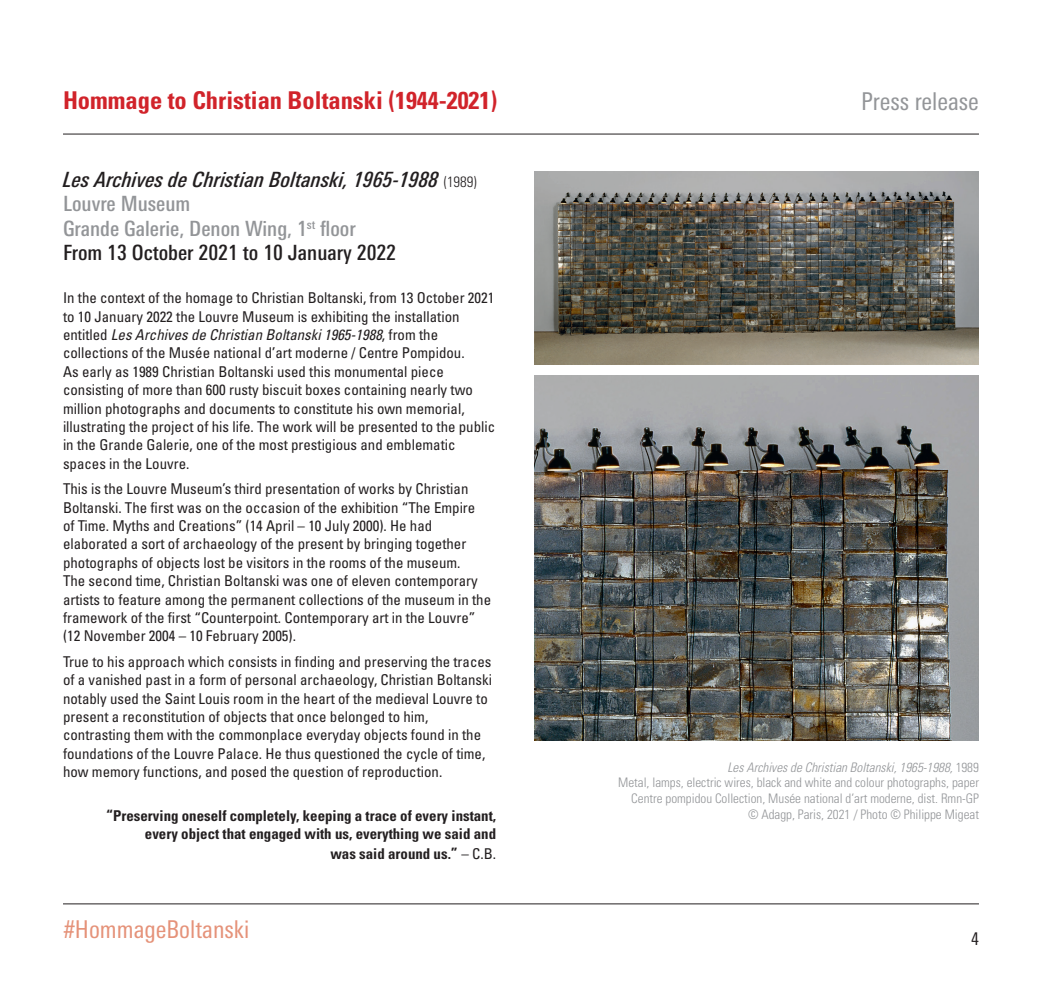
<style>
.page{position:relative;width:1042px;height:993px;background:#fff}
.page>*{position:absolute;margin:0;border:0;box-sizing:border-box;transform-origin:0 0}
.info_bold{font:700 condensed 24.5px "Univers LT Std";color:#d1232a}
.info_bold-2{font:condensed 24.5px "Univers Next Pro";color:#e59279}
.info_bold-3{font:condensed 24.5px "Univers Next Pro";color:#939598}
.info_bold-4{font:500 condensed 21px/24.5px "Univers Next Pro";color:#231f20}
.info_bold-5{font:italic 500 condensed 21px/24.5px "Univers Next Pro";color:#231f20}
.t1{font:condensed 17.5px "Univers Next Pro";color:#231f20}
.info_bold-6{font:condensed 14.88px/18.4px "Univers LT Std";color:#231f20}
.info_bold-7{font:700 condensed 14.88px/18.9px "Univers LT Std";color:#231f20;text-align:right}
.info_bold-8{font:300 condensed 13.12px/15.8px "Univers LT Std";color:#939598;text-align:right}
.info_bold-9{font:italic 300 condensed 13.12px "Univers LT Std";color:#939598}
.s1{font-family:"Univers LT Std";font-weight:300;font-style:normal;font-size:14.88px}
.s2{font-style:normal;color:#939598}
.s3{color:#939598}
.s4{font-style:italic}
.s5{font-size:15.75px}
.s6{font-weight:400}
.s7{font-style:normal}
</style>
<div class="page">
<hr style="left:63px;top:134px;width:916px;height:1px;background:#231f20">
<hr style="left:63px;top:903px;width:916px;height:1px;background:#231f20">
<img style="left:534px;top:171px;width:445px;height:193px">
<img style="left:534px;top:375px;width:445px;height:365px">
<p class="info_bold" style="left:63px;top:86px;width:436px">Hommage to Christian Boltanski (1944-2021)</p>
<p class="info_bold-5" style="left:63px;top:167px;width:415px">Les Archives de Christian Boltanski, 1965-1988 <span class="s1">(1989)<br></span><span class="s2">Louvre Museum</span></p>
<p class="info_bold-4" style="left:63px;top:216px;width:335px"><span class="s3">Grande Galerie, Denon Wing, 1</span><sup>st</sup> <span class="s3">floor<br></span>From 13 October 2021 to 10 January 2022</p>
<p class="info_bold-6" style="left:63px;top:288px;width:434px">In the context of the homage to Christian Boltanski, from 13 October 2021 to 10 January 2022 the Louvre Museum is exhibiting the installation entitled <span class="s4">Les Archives de Christian Boltanski 1965-1988</span>, from the collections of the Musée national d’art moderne / Centre Pompidou.<br>As early as 1989 Christian Boltanski used this monumental piece consisting of more than 600 rusty biscuit boxes containing nearly two million photographs and documents to constitute his own memorial, illustrating the project of his life. The work will be presented to the public in the Grande Galerie, one of the most prestigious and emblematic spaces in the Louvre.</p>
<p class="info_bold-6" style="left:63px;top:479px;width:429px">This is the Louvre Museum’s third presentation of works by Christian Boltanski. The first was on the occasion of the exhibition “The Empire<br>of Time. Myths and Creations” (14 April – 10 July 2000). He had elaborated a sort of archaeology of the present by bringing together photographs of objects lost be visitors in the rooms of the museum.<br>The second time, Christian Boltanski was one of eleven contemporary artists to feature among the permanent collections of the museum in the framework of the first “Counterpoint. Contemporary art in the Louvre” (12 November 2004 – 10 February 2005).</p>
<p class="info_bold-6" style="left:63px;top:651px;width:431px">True to his approach which consists in finding and preserving the traces of a vanished past in a form of personal archaeology, Christian Boltanski notably used the Saint Louis room in the heart of the medieval Louvre to present a reconstitution of objects that once belonged to him, contrasting them with the commonplace everyday objects found in the foundations of the Louvre Palace. He thus questioned the cycle of time, how memory functions, and posed the question of reproduction.</p>
<p class="info_bold-7" style="left:106px;top:805px;width:391px"><span class="s5">“</span>Preserving oneself completely, keeping a trace of every instant, every object that engaged with us, everything we said and<br>was said around us.<span class="s5">”</span> <span class="s6">– C.B.</span></p>
<p class="info_bold-2" style="left:64px;top:914px;width:187px">#HommageBoltanski</p>
<p class="info_bold-3" style="left:861px;top:87px;width:119px">Press release</p>
<p class="info_bold-9" style="left:727px;top:758px;width:253px">Les Archives de Christian Boltanski, 1965-1988, <span class="s7">1989</span></p>
<p class="info_bold-8" style="left:618px;top:774px;width:362px">Metal, lamps, electric wires, black and white and colour photographs, paper<br>Centre pompidou Collection, Musée national d’art moderne, dist. Rmn-GP © Adagp, Paris, 2021 / Photo © Philippe Migeat</p>
<p class="t1" style="left:971px;top:928px;width:9px">4</p>
</div>
